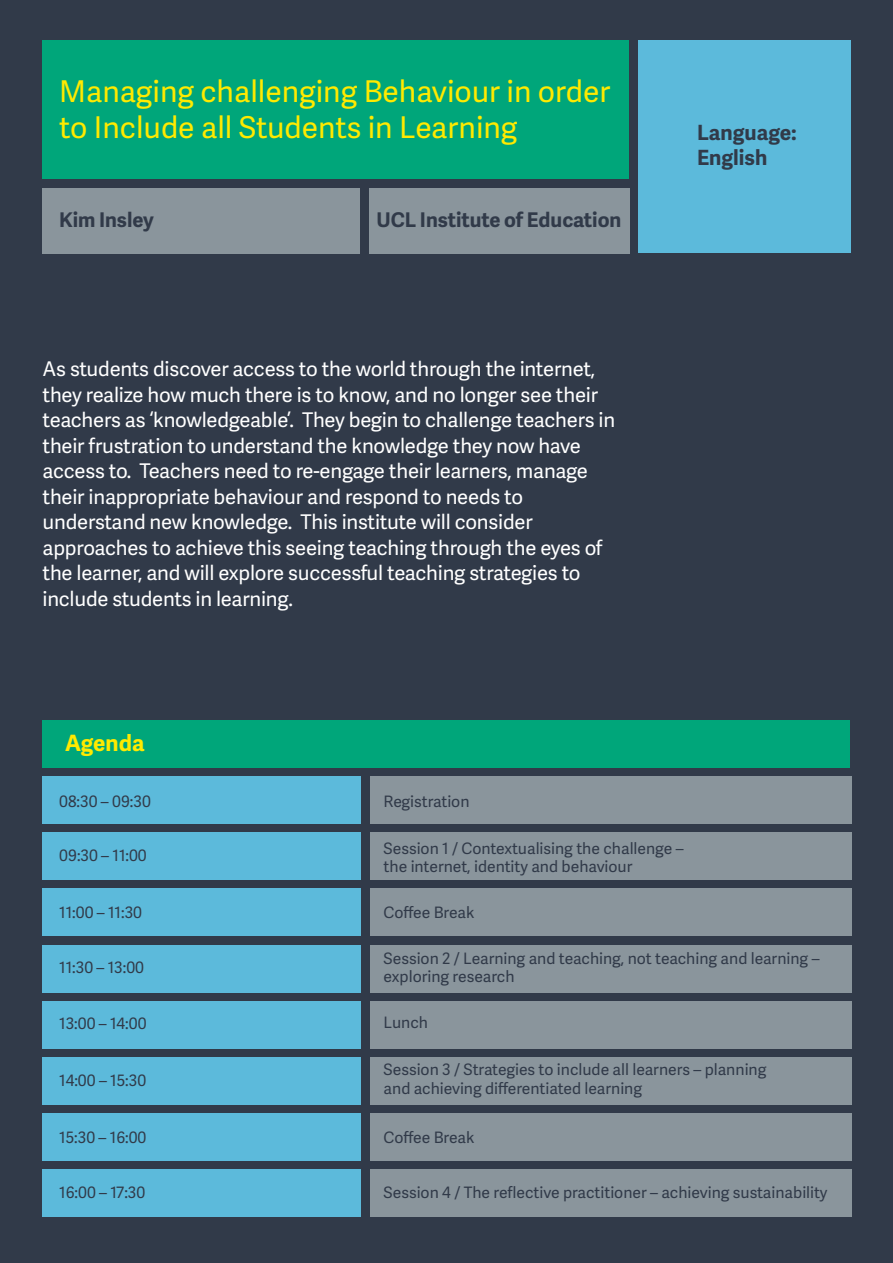
<style>
.page{position:relative;width:893px;height:1263px;background:#313a49}
.page>*{position:absolute;margin:0;border:0;box-sizing:border-box;transform-origin:0 0}
.t1{font:30px/36px "Adelle Sans";color:#ffea00}
.t2{font:700 22.5px "Adelle Sans";color:#ffea00}
.t3{font:700 21px/25.2px "Adelle Sans";color:#313a49}
.t4{font:20.25px/25.5px "Adelle Sans";letter-spacing:-.01em;color:#fff}
.t5{font:700 20.25px "Adelle Sans";color:#313a49}
.t6{font:15.75px/18.9px "Adelle Sans";color:#313a49}
</style>
<div class="page">
<div style="left:43px;top:776px;width:318px;height:47px;background:#5cbadb"></div>
<div style="left:370px;top:776px;width:481px;height:47px;background:#8a959c"></div>
<div style="left:43px;top:832px;width:318px;height:47px;background:#5cbadb"></div>
<div style="left:370px;top:832px;width:481px;height:47px;background:#8a959c"></div>
<div style="left:43px;top:889px;width:318px;height:47px;background:#5cbadb"></div>
<div style="left:370px;top:889px;width:481px;height:47px;background:#8a959c"></div>
<div style="left:43px;top:945px;width:318px;height:47px;background:#5cbadb"></div>
<div style="left:370px;top:945px;width:481px;height:47px;background:#8a959c"></div>
<div style="left:43px;top:1001px;width:318px;height:47px;background:#5cbadb"></div>
<div style="left:370px;top:1001px;width:481px;height:47px;background:#8a959c"></div>
<div style="left:43px;top:1057px;width:318px;height:47px;background:#5cbadb"></div>
<div style="left:370px;top:1057px;width:481px;height:47px;background:#8a959c"></div>
<div style="left:43px;top:1114px;width:318px;height:47px;background:#5cbadb"></div>
<div style="left:370px;top:1114px;width:481px;height:47px;background:#8a959c"></div>
<div style="left:43px;top:1170px;width:318px;height:47px;background:#5cbadb"></div>
<div style="left:370px;top:1170px;width:481px;height:47px;background:#8a959c"></div>
<div style="left:43px;top:40px;width:586px;height:139px;background:#00a67a"></div>
<div style="left:638px;top:40px;width:213px;height:213px;background:#5cbadb"></div>
<div style="left:43px;top:188px;width:317px;height:66px;background:#8a959c"></div>
<div style="left:369px;top:188px;width:260px;height:65px;background:#8a959c"></div>
<div style="left:43px;top:720px;width:807px;height:47px;background:#00a67a"></div>
<h1 class="t1" style="left:59px;top:72px;width:553px">Managing challenging Behaviour in order to Include all Students in Learning</h1>
<p class="t5" style="left:59px;top:205px;width:96px">Kim Insley</p>
<p class="t5" style="left:376px;top:205px;width:246px">UCL Institute of Education</p>
<p class="t3" style="left:697px;top:119px;width:101px">Language:<br>English</p>
<p class="t4" style="left:43px;top:356px;width:574px">As students discover access to the world through the internet, they realize how much there is to know, and no longer see their teachers as ‘knowledgeable’. They begin to challenge teachers in their frustration to understand the knowledge they now have access to. Teachers need to re-engage their learners, manage their inappropriate behaviour and respond to needs to understand new knowledge. This institute will consider approaches to achieve this seeing teaching through the eyes of the learner, and will explore successful teaching strategies to include students in learning.</p>
<p class="t2" style="left:65px;top:726px;width:81px">Agenda</p>
<p class="t6" style="left:59px;top:792px;width:93px">08:30 – 09:30</p>
<p class="t6" style="left:59px;top:845px;width:89px">09:30 – 11:00</p>
<p class="t6" style="left:384px;top:792px;width:87px">Registration</p>
<p class="t6" style="left:384px;top:838px;width:301px">Session 1 / Contextualising the challenge – the internet, identity and behaviour</p>
<p class="t6" style="left:59px;top:902px;width:84px">11:00 – 11:30</p>
<p class="t6" style="left:59px;top:958px;width:86px">11:30 – 13:00</p>
<p class="t6" style="left:59px;top:1013px;width:89px">13:00 – 14:00</p>
<p class="t6" style="left:59px;top:1070px;width:88px">14:00 – 15:30</p>
<p class="t6" style="left:59px;top:1127px;width:89px">15:30 – 16:00</p>
<p class="t6" style="left:59px;top:1182px;width:88px">16:00 – 17:30</p>
<p class="t6" style="left:384px;top:902px;width:92px">Coffee Break</p>
<p class="t6" style="left:384px;top:948px;width:437px">Session 2 / Learning and teaching, not teaching and learning – exploring research</p>
<p class="t6" style="left:384px;top:1012px;width:46px">Lunch</p>
<p class="t6" style="left:384px;top:1060px;width:384px">Session 3 / Strategies to include all learners – planning and achieving differentiated learning</p>
<p class="t6" style="left:384px;top:1127px;width:92px">Coffee Break</p>
<p class="t6" style="left:384px;top:1182px;width:445px">Session 4 / The reflective practitioner – achieving sustainability</p>
</div>
